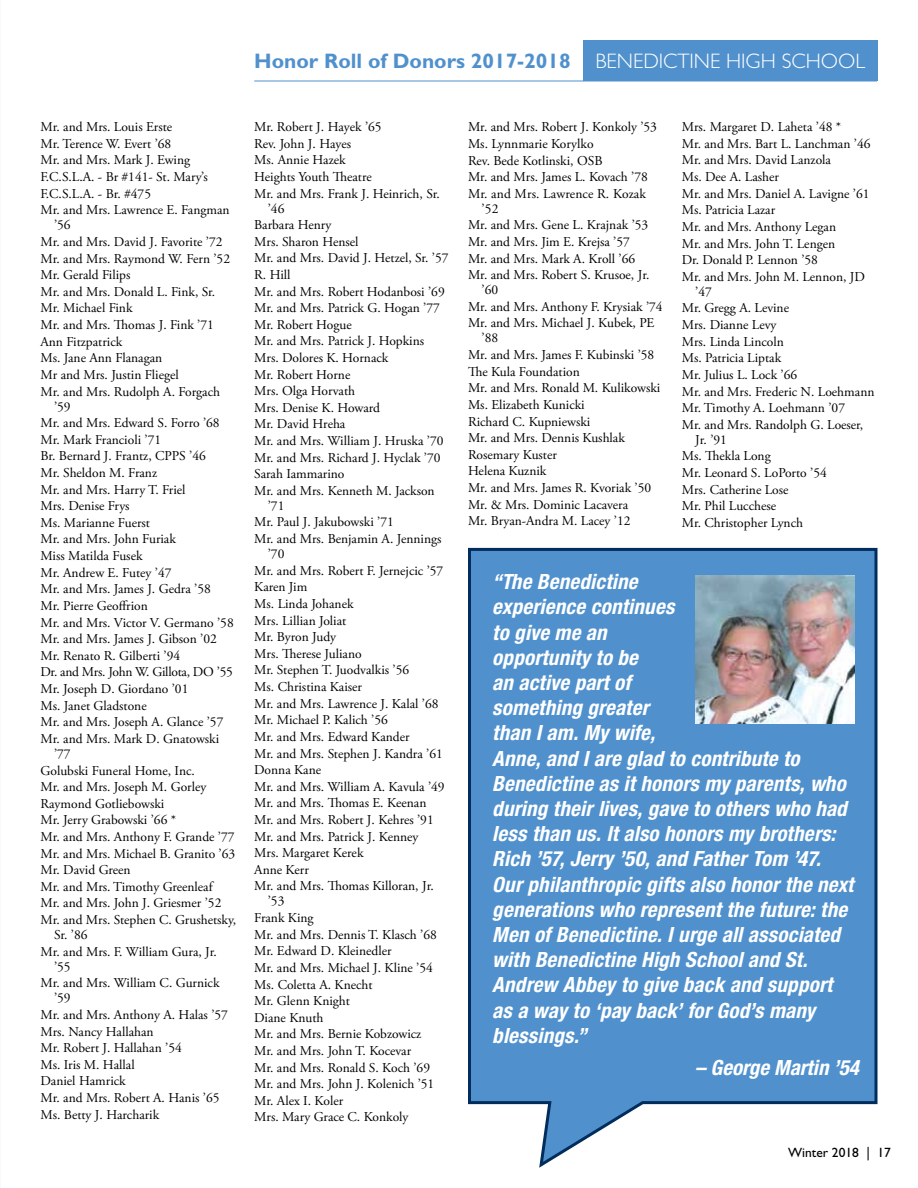
<style>
.page{position:relative;width:918px;height:1188px;background:#fff}
.page>*{position:absolute;margin:0;border:0;box-sizing:border-box;transform-origin:0 0}
.t1{font:italic 700 condensed 21px/25.2px "Helvetica Neue LT Std";letter-spacing:.01em;color:#fff}
.t2{font:700 21px "Gill Sans Std";color:#5091cd}
.t3{font:13.5px/16.6px "Adobe Garamond Pro";color:#000}
.t4{font:13.5px "Gill Sans Std";color:#000}
.s1{font-weight:300;color:#fff}
</style>
<div class="page">
<hr style="left:254px;top:81px;width:623px;height:1px;background:#5091cd">
<div style="left:583px;top:40px;width:295px;height:41px;background:#5091cd"></div>
<svg style="left:468px;top:547px;width:410px;height:621px;background:#5f99cf"></svg>
<img style="left:696px;top:575px;width:158px;height:148px">
<h1 class="t2" style="left:254px;top:49px;width:613px">Honor Roll of Donors 2017-2018 <span class="s1">BENEDICTINE HIGH SCHOOL</span></h1>
<p class="t3" style="left:40px;top:119px;width:191px">Mr. and Mrs. Louis Erste<br>Mr. Terence W. Evert ’68<br>Mr. and Mrs. Mark J. Ewing<br>F.C.S.L.A. - Br #141- St. Mary’s<br>F.C.S.L.A. - Br. #475<br>Mr. and Mrs. Lawrence E. Fangman</p>
<p class="t3" style="left:40px;top:217px;width:191px;text-indent:14px">’56<br>Mr. and Mrs. David J. Favorite ’72<br>Mr. and Mrs. Raymond W. Fern ’52<br>Mr. Gerald Filips<br>Mr. and Mrs. Donald L. Fink, Sr.<br>Mr. Michael Fink<br>Mr. and Mrs. Thomas J. Fink ’71<br>Ann Fitzpatrick<br>Ms. Jane Ann Flanagan<br>Mr and Mrs. Justin Fliegel<br>Mr. and Mrs. Rudolph A. Forgach</p>
<p class="t3" style="left:40px;top:398px;width:195px;text-indent:14px">’59<br>Mr. and Mrs. Edward S. Forro ’68<br>Mr. Mark Francioli ’71<br>Br. Bernard J. Frantz, CPPS ’46<br>Mr. Sheldon M. Franz<br>Mr. and Mrs. Harry T. Friel<br>Mrs. Denise Frys<br>Ms. Marianne Fuerst<br>Mr. and Mrs. John Furiak<br>Miss Matilda Fusek<br>Mr. Andrew E. Futey ’47<br>Mr. and Mrs. James J. Gedra ’58<br>Mr. Pierre Geoffrion<br>Mr. and Mrs. Victor V. Germano ’58<br>Mr. and Mrs. James J. Gibson ’02<br>Mr. Renato R. Gilberti ’94<br>Dr. and Mrs. John W. Gillota, DO ’55<br>Mr. Joseph D. Giordano ’01<br>Ms. Janet Gladstone<br>Mr. and Mrs. Joseph A. Glance ’57<br>Mr. and Mrs. Mark D. Gnatowski</p>
<p class="t3" style="left:40px;top:746px;width:197px;text-indent:14px">’77<br>Golubski Funeral Home, Inc.<br>Mr. and Mrs. Joseph M. Gorley<br>Raymond Gotliebowski<br>Mr. Jerry Grabowski ’66 *<br>Mr. and Mrs. Anthony F. Grande ’77<br>Mr. and Mrs. Michael B. Granito ’63<br>Mr. David Green<br>Mr. and Mrs. Timothy Greenleaf<br>Mr. and Mrs. John J. Griesmer ’52<br>Mr. and Mrs. Stephen C. Grushetsky,</p>
<p class="t3" style="left:40px;top:927px;width:178px;text-indent:14px">Sr. ’86<br>Mr. and Mrs. F. William Gura, Jr.</p>
<p class="t3" style="left:40px;top:959px;width:181px;text-indent:14px">’55<br>Mr. and Mrs. William C. Gurnick</p>
<p class="t3" style="left:40px;top:990px;width:189px;text-indent:14px">’59<br>Mr. and Mrs. Anthony A. Halas ’57<br>Mrs. Nancy Hallahan<br>Mr. Robert J. Hallahan ’54<br>Ms. Iris M. Hallal<br>Daniel Hamrick<br>Mr. and Mrs. Robert A. Hanis ’65<br>Ms. Betty J. Harcharik</p>
<p class="t3" style="left:254px;top:119px;width:187px">Mr. Robert J. Hayek ’65<br>Rev. John J. Hayes<br>Ms. Annie Hazek<br>Heights Youth Theatre<br>Mr. and Mrs. Frank J. Heinrich, Sr.</p>
<p class="t3" style="left:254px;top:201px;width:196px;text-indent:14px">’46<br>Barbara Henry<br>Mrs. Sharon Hensel<br>Mr. and Mrs. David J. Hetzel, Sr. ’57<br>R. Hill<br>Mr. and Mrs. Robert Hodanbosi ’69<br>Mr. and Mrs. Patrick G. Hogan ’77<br>Mr. Robert Hogue<br>Mr. and Mrs. Patrick J. Hopkins<br>Mrs. Dolores K. Hornack<br>Mr. Robert Horne<br>Mrs. Olga Horvath<br>Mrs. Denise K. Howard<br>Mr. David Hreha<br>Mr. and Mrs. William J. Hruska ’70<br>Mr. and Mrs. Richard J. Hyclak ’70<br>Sarah Iammarino<br>Mr. and Mrs. Kenneth M. Jackson</p>
<p class="t3" style="left:254px;top:498px;width:189px;text-indent:14px">’71<br>Mr. Paul J. Jakubowski ’71<br>Mr. and Mrs. Benjamin A. Jennings</p>
<p class="t3" style="left:254px;top:546px;width:192px;text-indent:14px">’70<br>Mr. and Mrs. Robert F. Jernejcic ’57<br>Karen Jim<br>Ms. Linda Johanek<br>Mrs. Lillian Joliat<br>Mr. Byron Judy<br>Mrs. Therese Juliano<br>Mr. Stephen T. Juodvalkis ’56<br>Ms. Christina Kaiser<br>Mr. and Mrs. Lawrence J. Kalal ’68<br>Mr. Michael P. Kalich ’56<br>Mr. and Mrs. Edward Kander<br>Mr. and Mrs. Stephen J. Kandra ’61<br>Donna Kane<br>Mr. and Mrs. William A. Kavula ’49<br>Mr. and Mrs. Thomas E. Keenan<br>Mr. and Mrs. Robert J. Kehres ’91<br>Mr. and Mrs. Patrick J. Kenney<br>Mrs. Margaret Kerek<br>Anne Kerr<br>Mr. and Mrs. Thomas Killoran, Jr.</p>
<p class="t3" style="left:254px;top:893px;width:184px;text-indent:14px">’53<br>Frank King<br>Mr. and Mrs. Dennis T. Klasch ’68<br>Mr. Edward D. Kleinedler<br>Mr. and Mrs. Michael J. Kline ’54<br>Ms. Coletta A. Knecht<br>Mr. Glenn Knight<br>Diane Knuth<br>Mr. and Mrs. Bernie Kobzowicz<br>Mr. and Mrs. John T. Kocevar<br>Mr. and Mrs. Ronald S. Koch ’69<br>Mr. and Mrs. John J. Kolenich ’51<br>Mr. Alex I. Koler<br>Mrs. Mary Grace C. Konkoly</p>
<p class="t3" style="left:468px;top:119px;width:191px">Mr. and Mrs. Robert J. Konkoly ’53<br>Ms. Lynnmarie Korylko<br>Rev. Bede Kotlinski, OSB<br>Mr. and Mrs. James L. Kovach ’78<br>Mr. and Mrs. Lawrence R. Kozak</p>
<p class="t3" style="left:468px;top:201px;width:183px;text-indent:14px">’52<br>Mr. and Mrs. Gene L. Krajnak ’53<br>Mr. and Mrs. Jim E. Krejsa ’57<br>Mr. and Mrs. Mark A. Kroll ’66<br>Mr. and Mrs. Robert S. Krusoe, Jr.</p>
<p class="t3" style="left:468px;top:282px;width:196px;text-indent:14px">’60<br>Mr. and Mrs. Anthony F. Krysiak ’74<br>Mr. and Mrs. Michael J. Kubek, PE</p>
<p class="t3" style="left:468px;top:330px;width:194px;text-indent:14px">’88<br>Mr. and Mrs. James F. Kubinski ’58<br>The Kula Foundation<br>Mr. and Mrs. Ronald M. Kulikowski<br>Ms. Elizabeth Kunicki<br>Richard C. Kupniewski<br>Mr. and Mrs. Dennis Kushlak<br>Rosemary Kuster<br>Helena Kuznik<br>Mr. and Mrs. James R. Kvoriak ’50<br>Mr. &amp; Mrs. Dominic Lacavera<br>Mr. Bryan-Andra M. Lacey ’12</p>
<p class="t3" style="left:682px;top:119px;width:190px">Mrs. Margaret D. Laheta ’48 *<br>Mr. and Mrs. Bart L. Lanchman ’46<br>Mr. and Mrs. David Lanzola<br>Ms. Dee A. Lasher<br>Mr. and Mrs. Daniel A. Lavigne ’61<br>Ms. Patricia Lazar<br>Mr. and Mrs. Anthony Legan<br>Mr. and Mrs. John T. Lengen<br>Dr. Donald P. Lennon ’58<br>Mr. and Mrs. John M. Lennon, JD</p>
<p class="t3" style="left:682px;top:284px;width:194px;text-indent:14px">’47<br>Mr. Gregg A. Levine<br>Mrs. Dianne Levy<br>Mrs. Linda Lincoln<br>Ms. Patricia Liptak<br>Mr. Julius L. Lock ’66<br>Mr. and Mrs. Frederic N. Loehmann<br>Mr. Timothy A. Loehmann ’07<br>Mr. and Mrs. Randolph G. Loeser,</p>
<p class="t3" style="left:682px;top:432px;width:147px;text-indent:14px">Jr. ’91<br>Ms. Thekla Long<br>Mr. Leonard S. LoPorto ’54<br>Mrs. Catherine Lose<br>Mr. Phil Lucchese<br>Mr. Christopher Lynch</p>
<p class="t1" style="left:492px;top:569px;width:363px">“The Benedictine<br>experience continues<br>to give me an<br>opportunity to be<br>an active part of<br>something greater<br>than I am. My wife,<br>Anne, and I are glad to contribute to<br>Benedictine as it honors my parents, who during their lives, gave to others who had less than us. It also honors my brothers:<br>Rich ’57, Jerry ’50, and Father Tom ’47.<br>Our philanthropic gifts also honor the next generations who represent the future: the<br>Men of Benedictine. I urge all associated with Benedictine High School and St.<br>Andrew Abbey to give back and support as a way to ‘pay back’ for God’s many blessings.”</p>
<h1 class="t1" style="left:695px;top:1055px;width:165px">– George Martin ’54</h1>
<p class="t4" style="left:788px;top:1144px;width:104px">Winter 2018 | 17</p>
</div>
